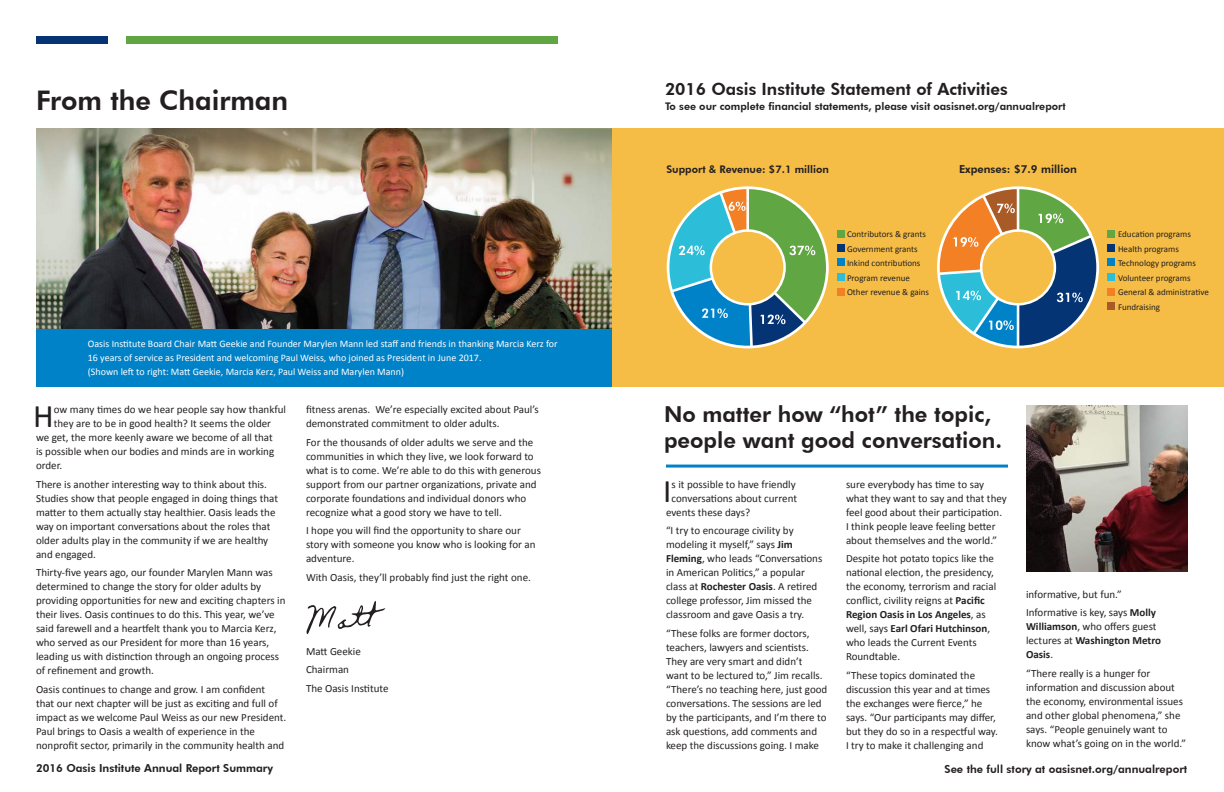
<style>
.page{position:relative;width:1224px;height:792px;background:#fff}
.page>*{position:absolute;margin:0;border:0;box-sizing:border-box;transform-origin:0 0}
.t1{font:33.1px "Calibri";color:#231f20}
.t2{font:800 27px "Futura BT";color:#231f20}
.t3{font:800 22px/26.4px "Futura BT";color:#231f20}
.t4{font:800 16.9px "Futura BT";color:#231f20}
.t5{font:11px/14px "Calibri";color:#231f20}
.t6{font:800 11px "Futura BT";color:#231f20}
.t7{font:700 11px/14px "Calibri";color:#231f20}
.t8{font:800 10.5px "Futura BT";color:#231f20}
.t9{font:10px/14px "Calibri";color:#fff}
.t10{font:9px/14.5px "Calibri";color:#231f20}
.s1{font-weight:700}
.s2{font-weight:400}
</style>
<div class="page">
<img style="left:36px;top:128px;width:576px;height:201px">
<div style="left:126px;top:36px;width:432px;height:8px;background:#60a744"></div>
<div style="left:36px;top:36px;width:72px;height:8px;background:#053474"></div>
<div style="left:612px;top:128px;width:612px;height:259px;background:#f6bd46"></div>
<div style="left:36px;top:329px;width:576px;height:58px;background:#0082c8"></div>
<hr style="left:666px;top:465px;width:342px;height:3px;background:#0082c8">
<img style="left:1026px;top:405px;width:162px;height:167px">
<svg style="left:307px;top:601px;width:79px;height:33px"></svg>
<div style="left:838px;top:230px;width:7px;height:7px;background:#60a744"></div>
<div style="left:1107px;top:230px;width:7px;height:7px;background:#60a744"></div>
<div style="left:838px;top:244px;width:7px;height:8px;background:#053474"></div>
<div style="left:1107px;top:244px;width:7px;height:8px;background:#053474"></div>
<div style="left:838px;top:259px;width:7px;height:7px;background:#0082c8"></div>
<div style="left:1107px;top:259px;width:7px;height:7px;background:#0082c8"></div>
<div style="left:838px;top:273px;width:7px;height:8px;background:#2cbdd8"></div>
<div style="left:1107px;top:273px;width:7px;height:8px;background:#2cbdd8"></div>
<div style="left:838px;top:288px;width:7px;height:7px;background:#f48026"></div>
<div style="left:1107px;top:288px;width:7px;height:7px;background:#f48026"></div>
<div style="left:1107px;top:302px;width:7px;height:8px;background:#a85a27"></div>
<svg style="left:667px;top:186px;width:162px;height:162px"></svg>
<svg style="left:937px;top:186px;width:162px;height:162px"></svg>
<h2 class="t2" style="left:36px;top:84px;width:254px">From the Chairman</h2>
<p class="t9" style="left:88px;top:337px;width:471px">Oasis Institute Board Chair Matt Geekie and Founder Marylen Mann led staff and friends in thanking Marcia Kerz for<br>16 years of service as President and welcoming Paul Weiss, who joined as President in June 2017.<br>(Shown left to right: Matt Geekie, Marcia Kerz, Paul Weiss and Marylen Mann)</p>
<h1 class="t1" style="left:33px;top:395px;width:22px">H</h1>
<p class="t5" style="left:54px;top:403px;width:234px">ow many times do we hear people say how thankful</p>
<p class="t5" style="left:54px;top:417px;width:219px">they are to be in good health? It seems the older</p>
<p class="t5" style="left:36px;top:431px;width:238px">we get, the more keenly aware we become of all that</p>
<p class="t5" style="left:36px;top:445px;width:240px">is possible when our bodies and minds are in working</p>
<p class="t5" style="left:36px;top:459px;width:28px">order.</p>
<p class="t5" style="left:36px;top:477px;width:244px">There is another interesting way to think about this.<br>Studies show that people engaged in doing things that matter to them actually stay healthier. Oasis leads the way on important conversations about the roles that older adults play in the community if we are healthy and engaged.</p>
<p class="t5" style="left:36px;top:566px;width:251px">Thirty-five years ago, our founder Marylen Mann was determined to change the story for older adults by providing opportunities for new and exciting chapters in their lives. Oasis continues to do this. This year, we’ve said farewell and a heartfelt thank you to Marcia Kerz, who served as our President for more than 16 years, leading us with distinction through an ongoing process of refinement and growth.</p>
<p class="t5" style="left:36px;top:682px;width:252px">Oasis continues to change and grow. I am confident<br>that our next chapter will be just as exciting and full of impact as we welcome Paul Weiss as our new President.<br>Paul brings to Oasis a wealth of experience in the nonprofit sector, primarily in the community health and</p>
<p class="t5" style="left:306px;top:403px;width:234px">fitness arenas. We’re especially excited about Paul’s demonstrated commitment to older adults.</p>
<p class="t5" style="left:306px;top:435px;width:236px">For the thousands of older adults we serve and the communities in which they live, we look forward to what is to come. We’re able to do this with generous support from our partner organizations, private and corporate foundations and individual donors who recognize what a good story we have to tell.</p>
<p class="t5" style="left:306px;top:524px;width:231px">I hope you will find the opportunity to share our story with someone you know who is looking for an adventure.</p>
<p class="t5" style="left:306px;top:570px;width:226px">With Oasis, they’ll probably find just the right one.</p>
<p class="t5" style="left:306px;top:642px;width:84px;line-height:18.5px">Matt Geekie<br>Chairman<br>The Oasis Institute</p>
<h3 class="t4" style="left:665px;top:79px;width:344px">2016 Oasis Institute Statement of Activities</h3>
<p class="t8" style="left:665px;top:100px;width:402px">To see our complete financial statements, please visit oasisnet.org/annualreport</p>
<p class="t8" style="left:666px;top:162px;width:164px">Support &amp; Revenue: $7.1 million</p>
<p class="t6" style="left:959px;top:162px;width:120px">Expenses: $7.9 million</p>
<p class="t10" style="left:847px;top:227px;width:84px">Contributors &amp; grants<br>Government grants<br>Inkind contributions<br>Program revenue<br>Other revenue &amp; gains</p>
<p class="t10" style="left:1118px;top:227px;width:92px">Education programs<br>Health programs<br>Technology programs<br>Volunteer programs<br>General &amp; administrative<br>Fundraising</p>
<h3 class="t3" style="left:664px;top:401px;width:340px">No matter how “hot” the topic, people want good conversation.</h3>
<h1 class="t1" style="left:663px;top:470px;width:10px">I</h1>
<p class="t5" style="left:672px;top:477px;width:126px">s it possible to have friendly</p>
<p class="t5" style="left:672px;top:491px;width:127px">conversations about current</p>
<p class="t5" style="left:666px;top:505px;width:86px">events these days?</p>
<p class="t5" style="left:666px;top:523px;width:158px">“I try to encourage civility by modeling it myself,” says <span class="s1">Jim<br>Fleming</span>, who leads “Conversations in American Politics,” a popular class at <span class="s1">Rochester Oasis</span>. A retired college professor, Jim missed the classroom and gave Oasis a try.</p>
<p class="t5" style="left:666px;top:626px;width:163px">“These folks are former doctors, teachers, lawyers and scientists.<br>They are very smart and didn’t want to be lectured to,” Jim recalls. “There’s no teaching here, just good conversations. The sessions are led by the participants, and I’m there to ask questions, add comments and keep the discussions going. I make</p>
<p class="t5" style="left:846px;top:477px;width:162px">sure everybody has time to say what they want to say and that they feel good about their participation.<br>I think people leave feeling better about themselves and the world.”</p>
<p class="t5" style="left:846px;top:551px;width:152px">Despite hot potato topics like the national election, the presidency, the economy, terrorism and racial conflict, civility reigns at <span class="s1">Pacific<br>Region Oasis in Los Angeles</span>, as well, says <span class="s1">Earl Ofari Hutchinson</span>, who leads the Current Events<br>Roundtable.</p>
<p class="t5" style="left:846px;top:668px;width:153px">“These topics dominated the discussion this year and at times the exchanges were fierce,” he says. “Our participants may differ, but they do so in a respectful way.<br>I try to make it challenging and</p>
<p class="t5" style="left:1026px;top:585px;width:132px;line-height:18.5px">informative, but fun.”<br>Informative is key, says <span class="s1">Molly</span></p>
<p class="t7" style="left:1026px;top:620px;width:137px">Williamson<span class="s2">, who offers guest lectures at</span> Washington Metro<br>Oasis<span class="s2">.</span></p>
<p class="t5" style="left:1026px;top:666px;width:162px">“There really is a hunger for information and discussion about the economy, environmental issues and other global phenomena,” she says. “People genuinely want to know what’s going on in the world.”</p>
<p class="t6" style="left:36px;top:761px;width:239px">2016 Oasis Institute Annual Report Summary</p>
<p class="t6" style="left:945px;top:763px;width:244px">See the full story at oasisnet.org/annualreport</p>
</div>
